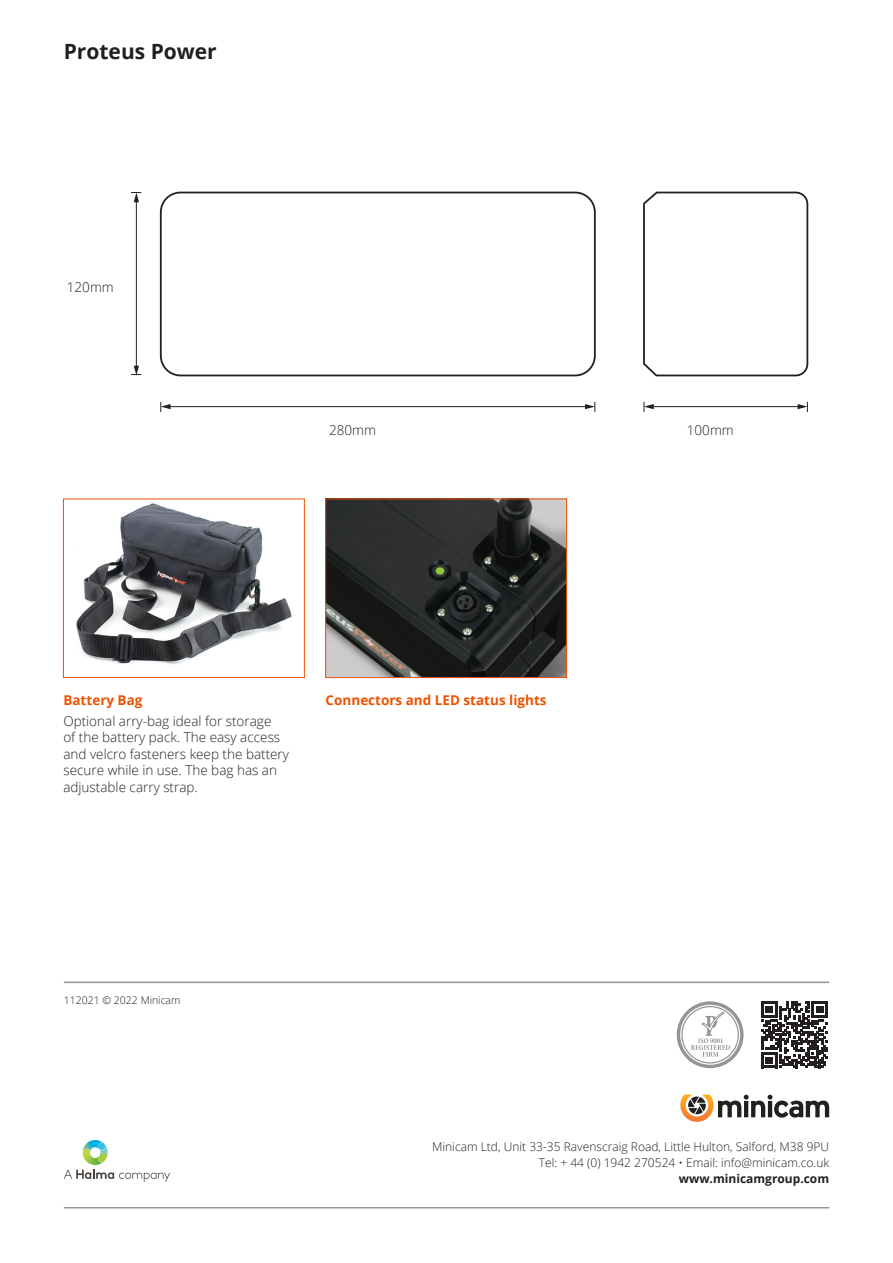
<style>
.page{position:relative;width:893px;height:1263px;background:#fff}
.page>*{position:absolute;margin:0;border:0;box-sizing:border-box;transform-origin:0 0}
.Image_Caption{font:700 21px "Open Sans";color:#231f20}
.Image_Caption-2{font:300 13.5px/16.5px "Open Sans";color:#231f20}
.Image_Caption-3{font:700 13.5px "Open Sans";color:#ed5200}
.t1{font:300 12px/16.2px "Open Sans";color:#231f20;text-align:right}
.t2{font:700 12px "Open Sans";color:#231f20}
.Image_Caption-4{font:300 10.5px "Open Sans";color:#231f20}
</style>
<div class="page">
<hr style="left:64px;top:1207px;width:765px;height:1px;background:#939598">
<hr style="left:64px;top:981px;width:765px;height:2px;background:#939598">
<svg style="left:64px;top:1140px;width:106px;height:42px"></svg>
<svg style="left:680px;top:1094px;width:149px;height:28px"></svg>
<svg style="left:678px;top:1003px;width:64px;height:63px"></svg>
<div style="left:677px;top:1001px;width:66px;height:67px;border:3px solid #939598;border-radius:50%"></div>
<div style="left:682px;top:1006px;width:56px;height:57px;background:#fff;border-radius:50%"></div>
<div style="left:681px;top:1006px;width:58px;height:57px;border:1px solid #939598;border-radius:50%"></div>
<svg style="left:691px;top:1010px;width:39px;height:47px"></svg>
<svg style="left:761px;top:1001px;width:67px;height:67px"></svg>
<img style="left:76px;top:503px;width:216px;height:162px">
<div style="left:63px;top:499px;width:242px;height:179px;border:1px solid #ed5200"></div>
<img style="left:327px;top:501px;width:238px;height:175px">
<div style="left:325px;top:499px;width:242px;height:179px;border:1px solid #ed5200"></div>
<div style="left:160px;top:192px;width:436px;height:184px;border:2px solid #231f20;border-radius:20px"></div>
<svg style="left:643px;top:191px;width:166px;height:186px"></svg>
<hr style="left:652px;top:406px;width:147px;height:1px;background:#231f20">
<hr style="left:169px;top:406px;width:418px;height:1px;background:#231f20">
<hr style="left:136px;top:201px;width:1px;height:166px;background:#231f20">
<svg style="left:798px;top:402px;width:10px;height:10px"></svg>
<svg style="left:644px;top:402px;width:10px;height:10px"></svg>
<svg style="left:585px;top:402px;width:10px;height:10px"></svg>
<svg style="left:160px;top:402px;width:11px;height:10px"></svg>
<svg style="left:131px;top:366px;width:10px;height:9px"></svg>
<svg style="left:131px;top:192px;width:10px;height:10px"></svg>
<p class="Image_Caption" style="left:64px;top:36px;width:155px">Proteus Power</p>
<p class="Image_Caption-2" style="left:67px;top:278px;width:48px">120mm</p>
<p class="Image_Caption-2" style="left:329px;top:421px;width:48px">280mm</p>
<p class="Image_Caption-2" style="left:687px;top:421px;width:48px">100mm</p>
<p class="Image_Caption-3" style="left:63px;top:690px;width:81px">Battery Bag</p>
<p class="Image_Caption-3" style="left:326px;top:690px;width:222px">Connectors and LED status lights</p>
<p class="Image_Caption-2" style="left:63px;top:712px;width:227px">Optional arry-bag ideal for storage<br>of the battery pack. The easy access and velcro fasteners keep the battery secure while in use. The bag has an adjustable carry strap.</p>
<p class="Image_Caption-4" style="left:64px;top:993px;width:118px">112021 © 2022 Minicam</p>
<p class="t1" style="left:432px;top:1138px;width:399px">Minicam Ltd, Unit 33-35 Ravenscraig Road, Little Hulton, Salford, M38 9PU<br>Tel: + 44 (0) 1942 270524 • Email: info@minicam.co.uk</p>
<p class="t2" style="left:679px;top:1170px;width:152px">www.minicamgroup.com</p>
</div>
